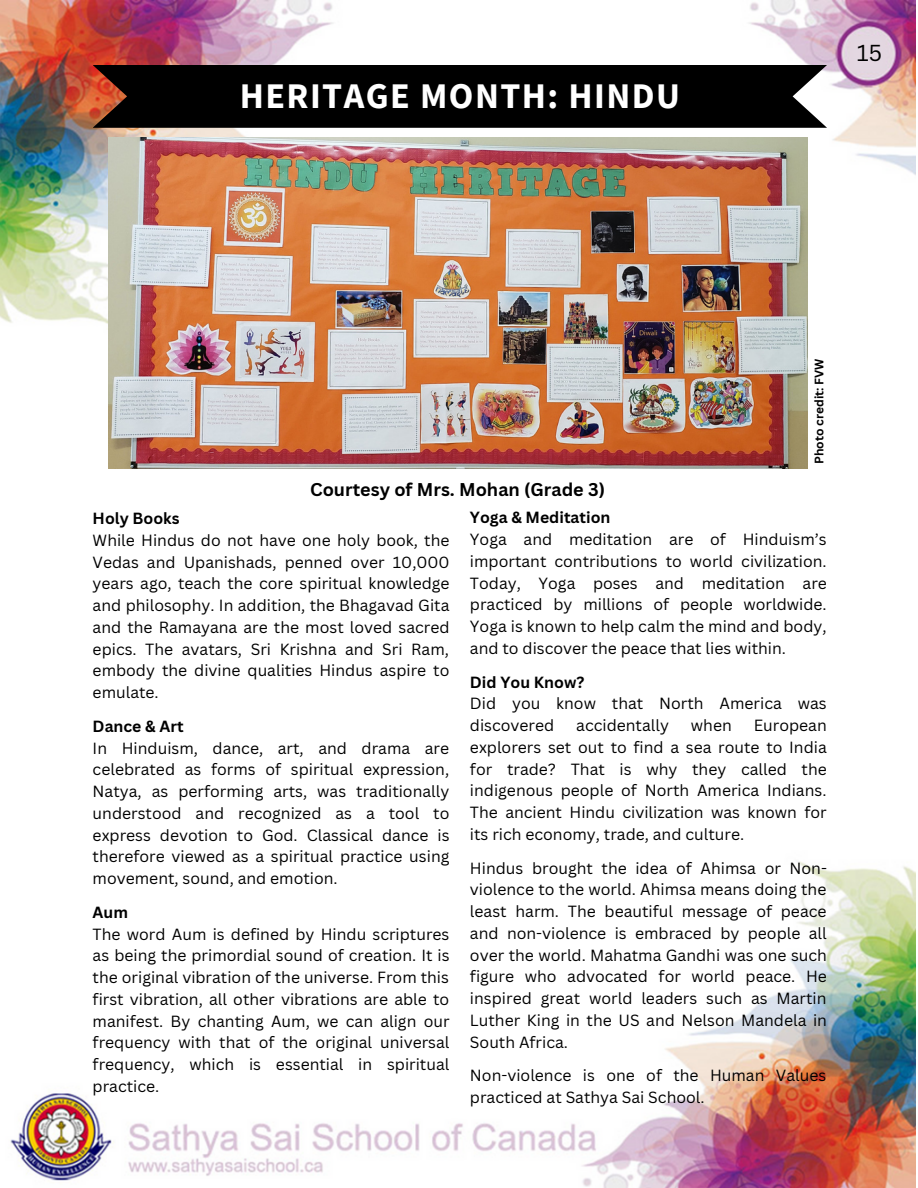
<style>
.page{position:relative;width:918px;height:1188px;background:#fff}
.page>*{position:absolute;margin:0;border:0;box-sizing:border-box;transform-origin:0 0}
.t1{font:700 36px "Source Sans Pro";letter-spacing:.04em;color:#fff}
.t2{font:22.5px "Canva Sans";color:#000}
.t3{font:700 18px "Canva Sans";color:#000}
.t4{font:15.75px/21.8px "Canva Sans";color:#000;text-align:justify}
.t5{font:700 15.75px "Canva Sans";color:#000}
.t6{font:700 12px "Canva Sans";color:#000}
</style>
<div class="page">
<img style="left:0;top:0;width:915px;height:1188px">
<div style="left:93px;top:65px;width:734px;height:63px;background:#000"></div>
<img style="left:108px;top:138px;width:699px;height:330px">
<h1 class="t1" style="left:240px;top:72px;width:442px">HERITAGE MONTH: HINDU</h1>
<h2 class="t2" style="left:857px;top:37px;width:27px">15</h2>
<p class="t3" style="left:310px;top:477px;width:296px">Courtesy of Mrs. Mohan (Grade 3)</p>
<p class="t6" style="left:811px;top:464px;width:107px;rotate:-90deg">Photo credit: FVW</p>
<p class="t5" style="left:93px;top:507px;width:88px">Holy Books</p>
<p class="t4" style="left:93px;top:529px;width:359px">While Hindus do not have one holy book, the Vedas and Upanishads, penned over 10,000 years ago, teach the core spiritual knowledge and philosophy. In addition, the Bhagavad Gita and the Ramayana are the most loved sacred epics. The avatars, Sri Krishna and Sri Ram, embody the divine qualities Hindus aspire to emulate.</p>
<p class="t5" style="left:93px;top:715px;width:92px">Dance &amp; Art</p>
<p class="t4" style="left:93px;top:737px;width:358px">In Hinduism, dance, art, and drama are celebrated as forms of spiritual expression, Natya, as performing arts, was traditionally understood and recognized as a tool to express devotion to God. Classical dance is therefore viewed as a spiritual practice using movement, sound, and emotion.</p>
<p class="t5" style="left:93px;top:901px;width:37px">Aum</p>
<p class="t4" style="left:93px;top:923px;width:359px">The word Aum is defined by Hindu scriptures as being the primordial sound of creation. It is the original vibration of the universe. From this first vibration, all other vibrations are able to manifest. By chanting Aum, we can align our frequency with that of the original universal frequency, which is essential in spiritual practice.</p>
<p class="t5" style="left:470px;top:507px;width:142px">Yoga &amp; Meditation</p>
<p class="t4" style="left:470px;top:528px;width:358px">Yoga and meditation are of Hinduism’s important contributions to world civilization.<br>Today, Yoga poses and meditation are practiced by millions of people worldwide.<br>Yoga is known to help calm the mind and body, and to discover the peace that lies within.</p>
<p class="t5" style="left:470px;top:671px;width:116px">Did You Know?</p>
<p class="t4" style="left:470px;top:692px;width:358px">Did you know that North America was discovered</p>
<p class="t4" style="left:576px;top:714px;width:94px">accidentally</p>
<p class="t4" style="left:691px;top:714px;width:42px">when</p>
<p class="t4" style="left:470px;top:714px;width:358px;text-indent:284px">European explorers set out to find a sea route to India for trade? That is why they called the indigenous people of North America Indians.<br>The ancient Hindu civilization was known for its rich economy, trade, and culture.</p>
<p class="t4" style="left:470px;top:857px;width:359px">Hindus brought the idea of Ahimsa or Non&shy;violence to the world. Ahimsa means doing the least harm. The beautiful message of peace and non-violence is embraced by people all over the world. Mahatma Gandhi was one such figure who advocated for world peace. He inspired great world leaders such as Martin Luther King in the US and Nelson Mandela in South Africa.</p>
<p class="t4" style="left:470px;top:1064px;width:358px">Non-violence is one of the Human Values practiced at Sathya Sai School.</p>
</div>
